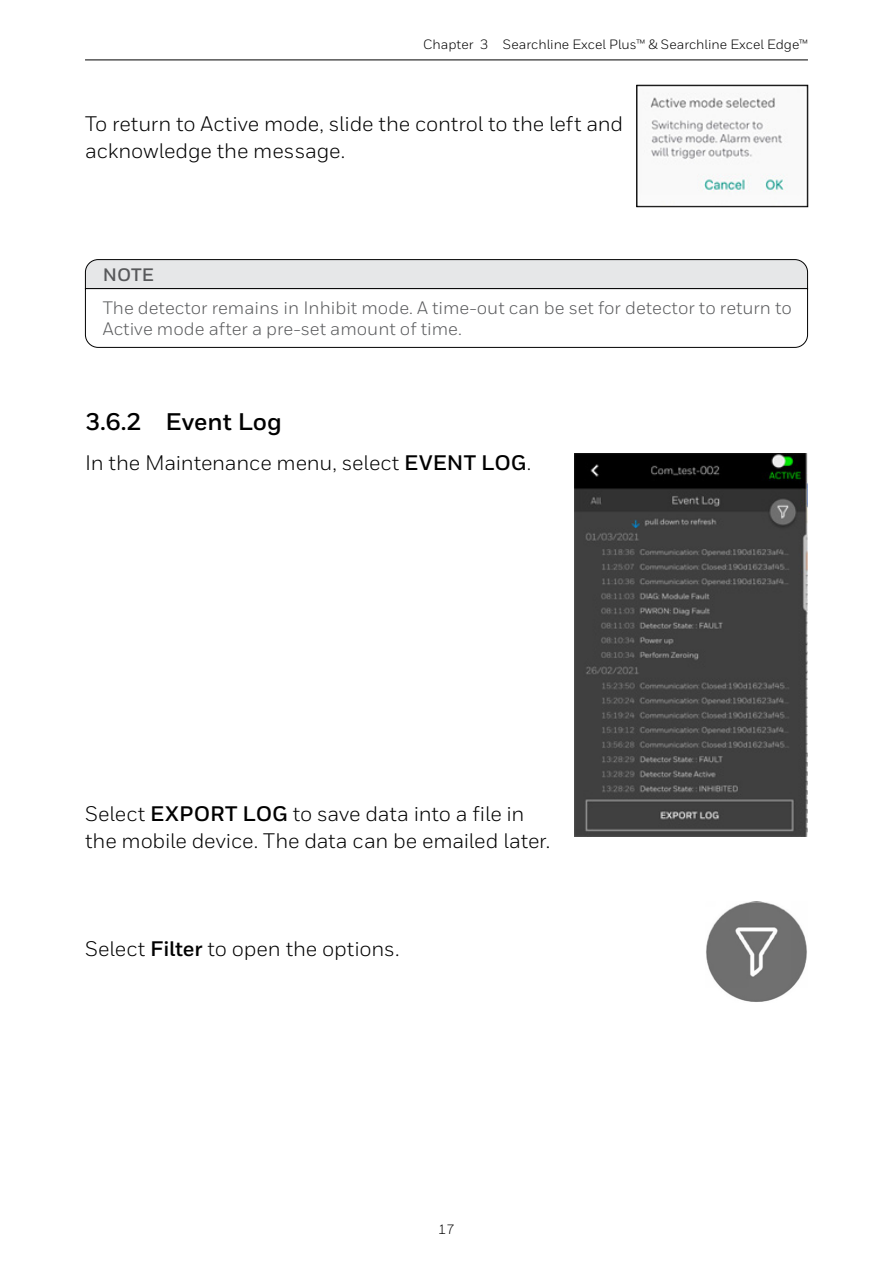
<style>
.page{position:relative;width:893px;height:1263px;background:#fff}
.page>*{position:absolute;margin:0;border:0;box-sizing:border-box;transform-origin:0 0}
.t1{font:700 24px "Honeywell Sans";color:#000}
.t2{font:21px/27px "Honeywell Sans";letter-spacing:-.005em;color:#000}
.t3{font:18px/21px "Honeywell Sans";color:#58595b}
.t4{font:700 18px "Honeywell Sans";color:#58595b}
.t5{font:13.5px "Honeywell Sans";color:#000}
.s1{font-weight:700}
</style>
<div class="page">
<hr style="left:85px;top:60px;width:723px;height:1px;background:#000">
<img style="left:650px;top:93px;width:136px;height:99px">
<div style="left:637px;top:85px;width:171px;height:122px;border:1px solid #000"></div>
<svg style="left:85px;top:259px;width:723px;height:89px"></svg>
<img style="left:574px;top:453px;width:234px;height:384px">
<img style="left:706px;top:901px;width:101px;height:101px">
<p class="t5" style="left:423px;top:36px;width:386px">Chapter 3 Searchline Excel Plus™ &amp; Searchline Excel Edge™</p>
<p class="t2" style="left:85px;top:110px;width:540px">To return to Active mode, slide the control to the left and acknowledge the message.</p>
<p class="t4" style="left:103px;top:264px;width:53px">NOTE</p>
<p class="t3" style="left:103px;top:298px;width:691px">The detector remains in Inhibit mode. A time-out can be set for detector to return to<br>Active mode after a pre-set amount of time.</p>
<p class="t1" style="left:85px;top:407px;width:199px">3.6.2 Event Log</p>
<p class="t2" style="left:85px;top:449px;width:448px">In the Maintenance menu, select <span class="s1">EVENT LOG</span>.</p>
<p class="t2" style="left:85px;top:800px;width:467px">Select <span class="s1">EXPORT LOG</span> to save data into a file in the mobile device. The data can be emailed later.</p>
<p class="t2" style="left:85px;top:935px;width:316px">Select <span class="s1">Filter</span> to open the options.</p>
<p class="t5" style="left:438px;top:1221px;width:18px">17</p>
</div>
